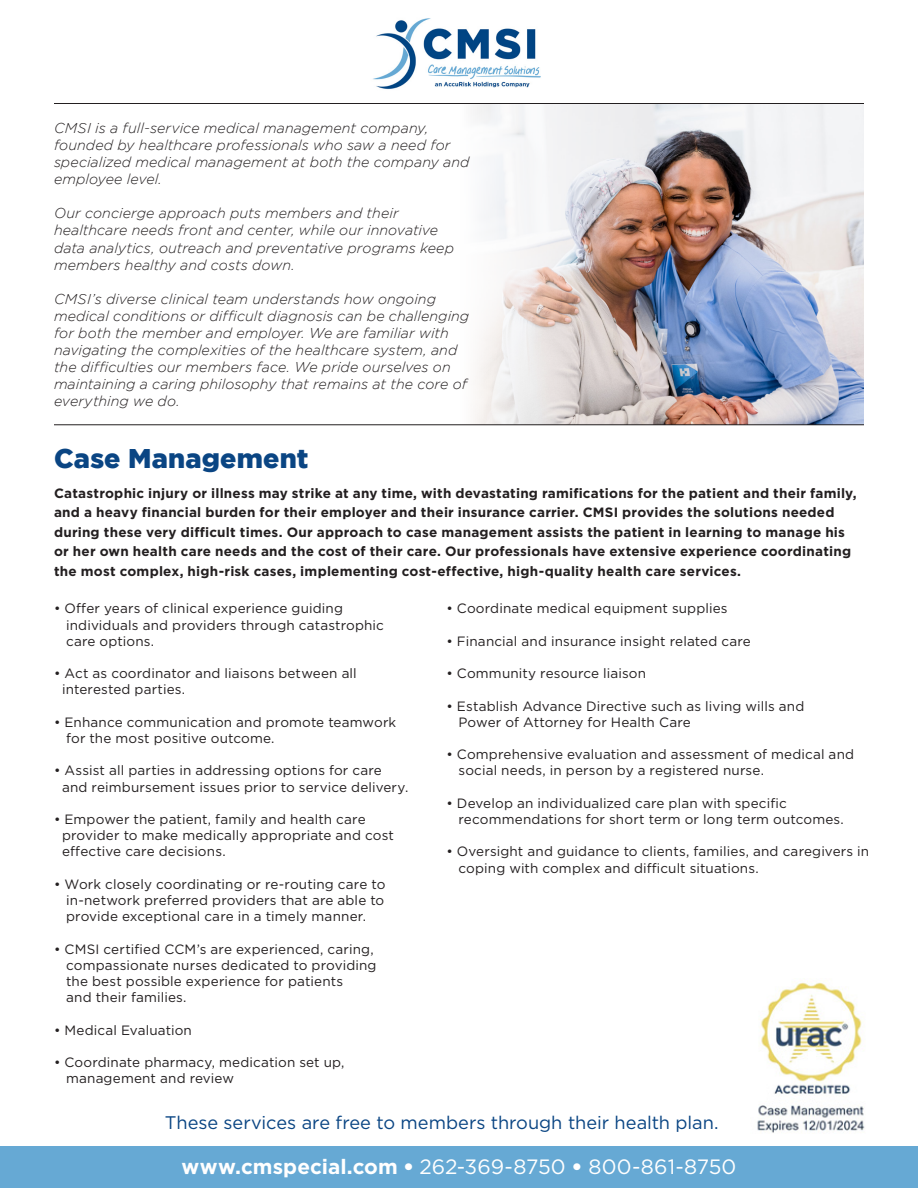
<style>
.page{position:relative;width:918px;height:1188px;background:#fff}
.page>*{position:absolute;margin:0;border:0;box-sizing:border-box;transform-origin:0 0}
.t1{font:900 27px "Gotham";letter-spacing:.005em;color:#0a4583}
.t2{font:20.7px "Gotham";color:#fff}
.t3{font:18.15px "Gotham";color:#0a4583}
.t4{font:italic 300 14.25px/17.1px "Gotham";letter-spacing:.005em;color:#231f20}
.t5{font:13.5px "Gotham";letter-spacing:.01em;color:#231f20}
.t6{font:700 13.5px/19.5px "Gotham";letter-spacing:.015em;color:#231f20}
.s1{font-weight:700}
.s2{font-weight:900}
</style>
<div class="page">
<img style="left:392px;top:104px;width:472px;height:321px">
<img style="left:757px;top:981px;width:108px;height:152px">
<hr style="left:54px;top:103px;width:810px;height:1px;background:#231f20">
<img style="left:373px;top:18px;width:168px;height:72px">
<div style="left:0;top:1147px;width:918px;height:41px;background:#66a9d4"></div>
<hr style="left:54px;top:425px;width:810px;height:1px;background:#231f20">
<p class="t4" style="left:54px;top:119px;width:417px">CMSI is a full-service medical management company, founded by healthcare professionals who saw a need for specialized medical management at both the company and employee level.</p>
<p class="t4" style="left:54px;top:205px;width:402px">Our concierge approach puts members and their healthcare needs front and center, while our innovative data analytics, outreach and preventative programs keep members healthy and costs down.</p>
<p class="t4" style="left:54px;top:290px;width:417px">CMSI’s diverse clinical team understands how ongoing medical conditions or difficult diagnosis can be challenging for both the member and employer. We are familiar with navigating the complexities of the healthcare system, and the difficulties our members face. We pride ourselves on maintaining a caring philosophy that remains at the core of everything we do.</p>
<p class="t1" style="left:54px;top:443px;width:256px">Case Management</p>
<p class="t6" style="left:54px;top:483px;width:804px">Catastrophic injury or illness may strike at any time, with devastating ramifications for the patient and their family, and a heavy financial burden for their employer and their insurance carrier. CMSI provides the solutions needed during these very difficult times. Our approach to case management assists the patient in learning to manage his or her own health care needs and the cost of their care. Our professionals have extensive experience coordinating the most complex, high-risk cases, implementing cost-effective, high-quality health care services.</p>
<p class="t5" style="left:446px;top:600px;width:283px">• Coordinate medical equipment supplies</p>
<p class="t5" style="left:446px;top:632px;width:306px">• Financial and insurance insight related care</p>
<p class="t5" style="left:446px;top:665px;width:201px">• Community resource liaison</p>
<p class="t5" style="left:446px;top:697px;width:359px">• Establish Advance Directive such as living wills and</p>
<p class="t5" style="left:459px;top:713px;width:234px">Power of Attorney for Health Care</p>
<p class="t5" style="left:446px;top:746px;width:409px">• Comprehensive evaluation and assessment of medical and</p>
<p class="t5" style="left:459px;top:762px;width:307px">social needs, in person by a registered nurse.</p>
<p class="t5" style="left:446px;top:794px;width:342px">• Develop an individualized care plan with specific</p>
<p class="t5" style="left:459px;top:811px;width:387px">recommendations for short term or long term outcomes.</p>
<p class="t5" style="left:446px;top:843px;width:424px">• Oversight and guidance to clients, families, and caregivers in</p>
<p class="t5" style="left:459px;top:859px;width:302px">coping with complex and difficult situations.</p>
<p class="t5" style="left:54px;top:600px;width:291px">• Offer years of clinical experience guiding</p>
<p class="t5" style="left:66px;top:616px;width:319px">individuals and providers through catastrophic</p>
<p class="t5" style="left:66px;top:632px;width:90px">care options.</p>
<p class="t5" style="left:54px;top:665px;width:304px">• Act as coordinator and liaisons between all</p>
<p class="t5" style="left:62px;top:681px;width:125px">interested parties.</p>
<p class="t5" style="left:54px;top:713px;width:344px">• Enhance communication and promote teamwork</p>
<p class="t5" style="left:66px;top:730px;width:210px">for the most positive outcome.</p>
<p class="t5" style="left:54px;top:762px;width:329px">• Assist all parties in addressing options for care</p>
<p class="t5" style="left:62px;top:778px;width:348px">and reimbursement issues prior to service delivery.</p>
<p class="t5" style="left:54px;top:811px;width:313px">• Empower the patient, family and health care</p>
<p class="t5" style="left:62px;top:827px;width:333px">provider to make medically appropriate and cost</p>
<p class="t5" style="left:62px;top:843px;width:165px">effective care decisions.</p>
<p class="t5" style="left:54px;top:875px;width:333px">• Work closely coordinating or re-routing care to</p>
<p class="t5" style="left:66px;top:892px;width:320px">in-network preferred providers that are able to</p>
<p class="t5" style="left:66px;top:908px;width:301px">provide exceptional care in a timely manner.</p>
<p class="t5" style="left:54px;top:940px;width:321px">• CMSI certified CCM’s are experienced, caring,</p>
<p class="t5" style="left:66px;top:956px;width:312px">compassionate nurses dedicated to providing</p>
<p class="t5" style="left:66px;top:973px;width:278px">the best possible experience for patients</p>
<p class="t5" style="left:66px;top:989px;width:122px">and their families.</p>
<p class="t5" style="left:54px;top:1021px;width:139px">• Medical Evaluation</p>
<p class="t5" style="left:54px;top:1054px;width:292px">• Coordinate pharmacy, medication set up,</p>
<p class="t5" style="left:66px;top:1070px;width:170px">management and review</p>
<p class="t3" style="left:165px;top:1111px;width:555px">These services are free to members through their health plan.</p>
<p class="t2" style="left:182px;top:1154px;width:556px"><span class="s1">www.cmspecial.com</span> <span class="s2">•</span> 262-369-8750 <span class="s2">•</span> 800-861-8750</p>
</div>
